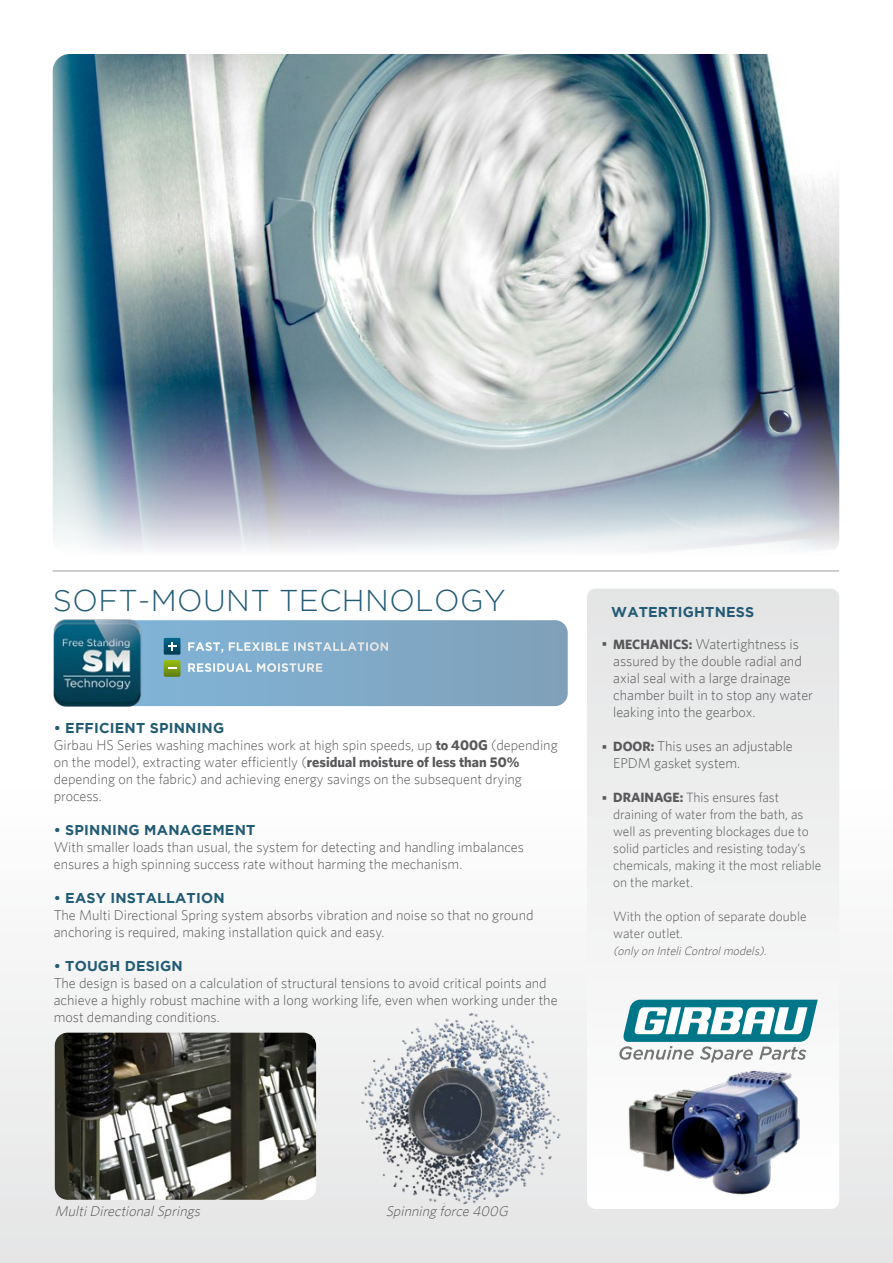
<style>
.page{position:relative;width:893px;height:1263px;background:#fff}
.page>*{position:absolute;margin:0;border:0;box-sizing:border-box;transform-origin:0 0}
.t1{font:300 30px "Gotham";letter-spacing:.015em;color:#225b74}
.t2{font:700 21px "Whitney";color:#58585a}
.t3{font:300 14.25px/17px "Whitney";color:#58585a}
.t4{font:700 14.25px "Gotham";letter-spacing:.015em;color:#225b74}
.t5{font:italic 300 14.25px "Whitney";color:#58585a}
.t6{font:300 13.5px/17px "Whitney";color:#58585a}
.t7{font:700 12px/21px "Gotham";letter-spacing:.015em;color:#fff}
.t8{font:italic 300 12px "Whitney";color:#58585a}
.s1{font-weight:700}
.s2{font-weight:700;font-size:13.5px}
</style>
<div class="page">
<div style="left:0;top:774px;width:893px;height:489px;background:linear-gradient(to bottom,#fff,#e4e4e5)"></div>
<img style="left:358px;top:1004px;width:209px;height:199px">
<div style="left:101px;top:620px;width:467px;height:86px;background:linear-gradient(to bottom,#80a9c6,#80a9c6);border-radius:13px"></div>
<svg style="left:587px;top:589px;width:252px;height:620px"></svg>
<img style="left:55px;top:1033px;width:261px;height:167px">
<img style="left:620px;top:1062px;width:185px;height:140px">
<hr style="left:53px;top:571px;width:786px;height:1px;background:#9d9ea0">
<img style="left:54px;top:619px;width:127px;height:88px">
<img style="left:53px;top:54px;width:786px;height:496px">
<svg style="left:164px;top:638px;width:16px;height:39px"></svg>
<svg style="left:619px;top:1000px;width:199px;height:62px"></svg>
<h1 class="t1" style="left:53px;top:583px;width:454px">SOFT-MOUNT TECHNOLOGY</h1>
<p class="t7" style="left:187px;top:636px;width:203px">FAST, FLEXIBLE INSTALLATION<br>RESIDUAL MOISTURE</p>
<p class="t4" style="left:54px;top:719px;width:172px">• EFFICIENT SPINNING</p>
<p class="t3" style="left:54px;top:736px;width:506px">Girbau HS Series washing machines work at high spin speeds, up <span class="s1">to 400G</span> (depending on the model), extracting water efficiently (<span class="s1">residual moisture of less than 50% </span>depending on the fabric) and achieving energy savings on the subsequent drying process.</p>
<p class="t4" style="left:54px;top:821px;width:203px">• SPINNING MANAGEMENT</p>
<p class="t3" style="left:54px;top:838px;width:472px">With smaller loads than usual, the system for detecting and handling imbalances ensures a high spinning success rate without harming the mechanism.</p>
<p class="t4" style="left:54px;top:889px;width:172px">• EASY INSTALLATION</p>
<p class="t3" style="left:54px;top:906px;width:481px">The Multi Directional Spring system absorbs vibration and noise so that no ground anchoring is required, making installation quick and easy.</p>
<p class="t4" style="left:54px;top:957px;width:130px">• TOUGH DESIGN</p>
<p class="t3" style="left:54px;top:974px;width:505px">The design is based on a calculation of structural tensions to avoid critical points and achieve a highly robust machine with a long working life, even when working under the most demanding conditions.</p>
<p class="t4" style="left:611px;top:603px;width:145px">WATERTIGHTNESS</p>
<p class="t3" style="left:613px;top:635px;width:201px"><span class="s2">MECHANICS:</span> Watertightness is assured by the double radial and axial seal with a large drainage chamber built in to stop any water leaking into the gearbox.</p>
<p class="t3" style="left:613px;top:737px;width:181px"><span class="s2">DOOR:</span> This uses an adjustable<br>EPDM gasket system.</p>
<p class="t6" style="left:613px;top:789px;width:210px"><span class="s1">DRAINAGE:</span> This ensures fast draining of water from the bath, as well as preventing blockages due to solid particles and resisting today’s chemicals, making it the most reliable on the market.</p>
<p class="t6" style="left:613px;top:908px;width:195px">With the option of separate double water outlet.</p>
<p class="t8" style="left:613px;top:944px;width:157px">(only on InteliControlmodels).</p>
<h2 class="t2" style="left:602px;top:630px;width:7px">·</h2>
<h2 class="t2" style="left:602px;top:733px;width:7px">·</h2>
<h2 class="t2" style="left:602px;top:784px;width:7px">·</h2>
<p class="t5" style="left:55px;top:1202px;width:150px">MultiDirectionalSprings</p>
<p class="t5" style="left:386px;top:1202px;width:127px">Spinning force 400G</p>
</div>
